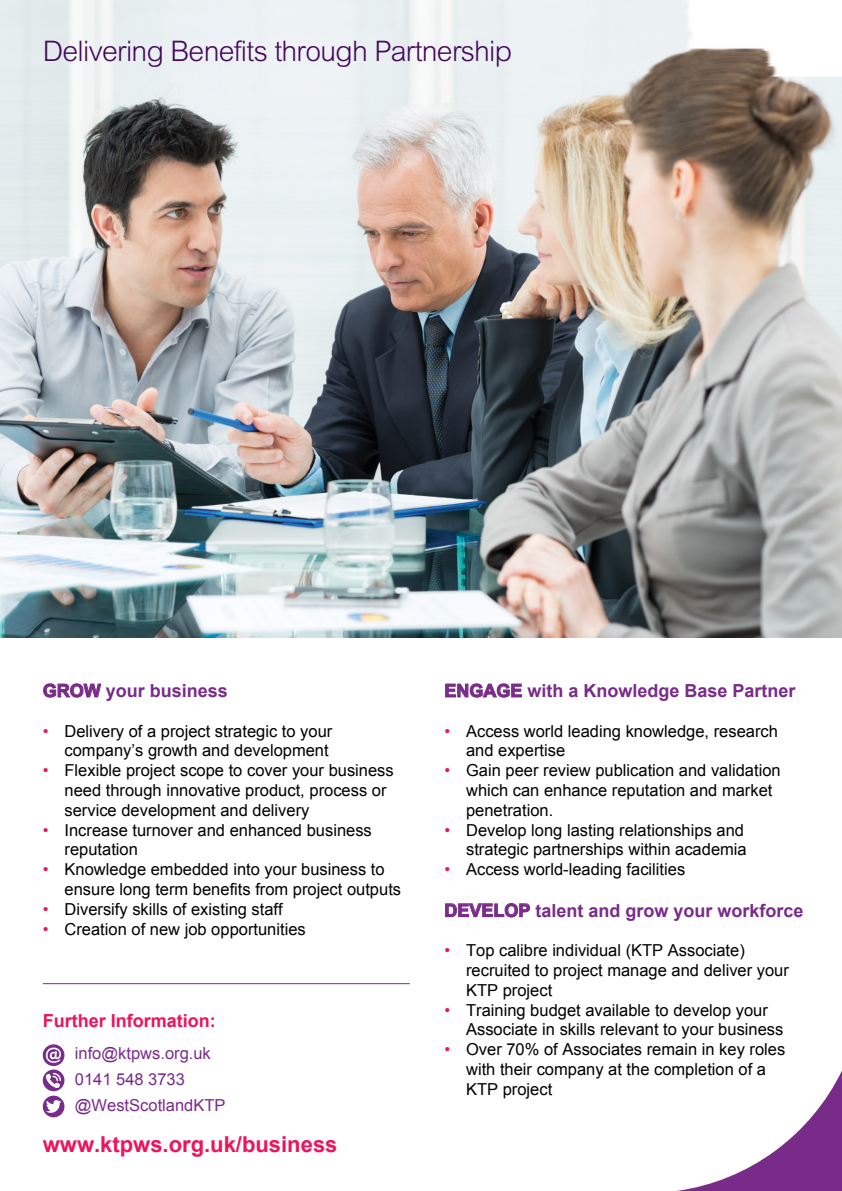
<style>
.page{position:relative;width:842px;height:1191px;background:#fff}
.page>*{position:absolute;margin:0;border:0;box-sizing:border-box;transform-origin:0 0}
.t1{font:300 28.2px "Arial";letter-spacing:-.025em;color:#460858}
.t2{font:700 22px "Arial";color:#ed135d}
.t3{font:700 18px "Arial";color:#792b8a}
.t4{font:700 18px "Arial";color:#ed135d}
.t5{font:16.4px/19.8px "Arial";color:#000}
.t6{font:16.4px/26px "Arial";color:#792b8a}
.s1{color:#ed135d}
</style>
<div class="page">
<img style="left:0;top:0;width:842px;height:638px">
<svg style="left:43px;top:683px;width:58px;height:14px"></svg>
<svg style="left:445px;top:683px;width:77px;height:14px"></svg>
<svg style="left:445px;top:903px;width:85px;height:14px"></svg>
<svg style="left:683px;top:1073px;width:158px;height:117px"></svg>
<hr style="left:43px;top:983px;width:367px;height:1px;background:#792b8a">
<div style="left:43px;top:1095px;width:21px;height:22px;background:#792b8a;border-radius:50%"></div>
<svg style="left:43px;top:1044px;width:21px;height:22px"></svg>
<div style="left:43px;top:1069px;width:21px;height:22px;background:#792b8a;border-radius:50%"></div>
<svg style="left:46px;top:1100px;width:15px;height:15px"></svg>
<svg style="left:46px;top:1047px;width:15px;height:15px"></svg>
<svg style="left:45px;top:1072px;width:16px;height:16px"></svg>
<hr style="left:676px;top:1190px;width:166px;height:1px;background:#792b8a">
<hr style="left:841px;top:1070px;width:1px;height:121px;background:#792b8a">
<h1 class="t1" style="left:43px;top:35px;width:471px">Delivering Benefits through Partnership</h1>
<p class="t3" style="left:43px;top:678px;width:187px">GROW your business</p>
<p class="t5" style="left:43px;top:721px;width:291px;text-align:right"><span class="s1">•</span> Delivery of a project strategic to your company’s growth and development</p>
<p class="t5" style="left:65px;top:760px;width:331px;text-indent:-22px"><span class="s1">•</span> Flexible project scope to cover your business need through innovative product, process or service development and delivery</p>
<p class="t5" style="left:65px;top:820px;width:309px;text-indent:-22px"><span class="s1">•</span> Increase turnover and enhanced business reputation</p>
<p class="t5" style="left:65px;top:859px;width:338px;text-indent:-22px"><span class="s1">•</span> Knowledge embedded into your business to ensure long term benefits from project outputs</p>
<p class="t5" style="left:43px;top:899px;width:241px"><span class="s1">•</span> Diversify skills of existing staff</p>
<p class="t5" style="left:43px;top:919px;width:264px"><span class="s1">•</span> Creation of new job opportunities</p>
<p class="t4" style="left:43px;top:1008px;width:174px">Further Information:</p>
<p class="t6" style="left:75px;top:1040px;width:152px">info@ktpws.org.uk<br>0141 548 3733 @WestScotlandKTP</p>
<h2 class="t2" style="left:43px;top:1129px;width:296px">www.ktpws.org.uk/business</h2>
<p class="t3" style="left:444px;top:678px;width:353px">ENGAGE with a Knowledge Base Partner</p>
<p class="t5" style="left:466px;top:721px;width:313px;text-indent:-22px"><span class="s1">•</span> Access world leading knowledge, research and expertise</p>
<p class="t5" style="left:466px;top:760px;width:316px;text-indent:-22px"><span class="s1">•</span> Gain peer review publication and validation which can enhance reputation and market penetration.</p>
<p class="t5" style="left:444px;top:820px;width:304px;text-align:right"><span class="s1">•</span> Develop long lasting relationships and strategic partnerships within academia</p>
<p class="t5" style="left:444px;top:859px;width:242px"><span class="s1">•</span> Access world-leading facilities</p>
<p class="t3" style="left:444px;top:898px;width:361px">DEVELOP talent and grow your workforce</p>
<p class="t5" style="left:466px;top:940px;width:324px;text-indent:-22px"><span class="s1">•</span> Top calibre individual (KTP Associate) recruited to project manage and deliver your<br>KTP project</p>
<p class="t5" style="left:466px;top:1000px;width:319px;text-indent:-22px"><span class="s1">•</span> Training budget available to develop your<br>Associate in skills relevant to your business</p>
<p class="t5" style="left:466px;top:1039px;width:321px;text-indent:-22px"><span class="s1">•</span> Over 70% of Associates remain in key roles with their company at the completion of a<br>KTP project</p>
</div>
